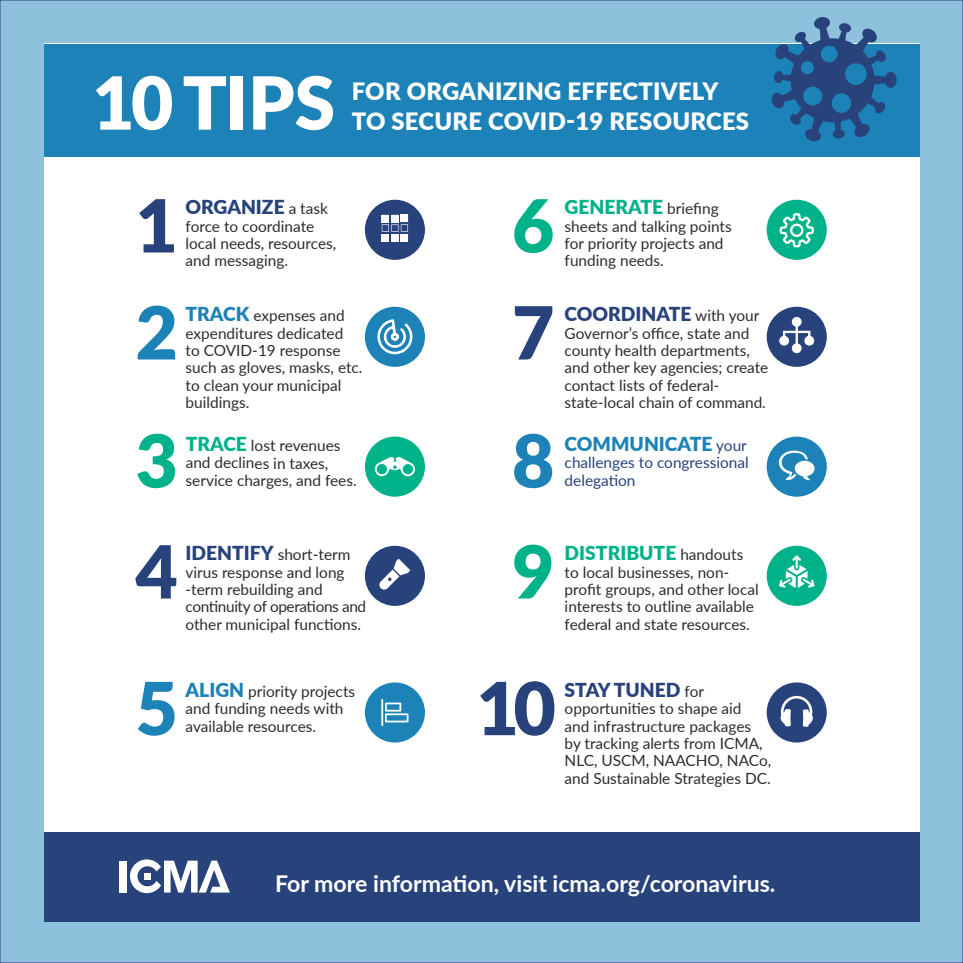
<style>
.page{position:relative;width:963px;height:963px;background:#fff}
.page>*{position:absolute;margin:0;border:0;box-sizing:border-box;transform-origin:0 0}
.t1{font:900 73.15px "Lato";letter-spacing:-.015em;color:#fff}
.t2{font:900 73.15px "Lato";color:#28427c}
.t3{font:900 73.15px "Lato";color:#00b28a}
.t4{font:900 73.15px "Lato";color:#1c82b8}
.t5{font:900 23.8px/29.8px "Lato";letter-spacing:.01em;color:#fff}
.t6{font:700 23.1px "Lato";color:#fff}
.t7{font:900 19.25px "Lato";color:#28427c}
.t8{font:900 19.25px "Lato";color:#00b28a}
.t9{font:900 19.25px "Lato";color:#1c82b8}
.t10{font:15.4px/17.3px "Lato";color:#2c2c2c}
.t11{font:15.4px/17.3px "Lato";color:#28427c}
.s1{font-weight:400;font-size:15.4px;color:#2c2c2c}
.s2{font-weight:900;font-size:19.25px;color:#1c82b8}
.s3{font-weight:900;font-size:19.25px;color:#00b28a}
.s4{font-weight:400;font-size:15.4px;color:#28427c}
.s5{font-weight:900;font-size:19.25px;color:#28427c}
</style>
<div class="page">
<div style="left:0;top:0;width:962px;height:962px;background:#8ec1dc"></div>
<div style="left:44px;top:44px;width:875px;height:875px;background:#fff"></div>
<div style="left:44px;top:832px;width:875px;height:89px;background:#28427c"></div>
<div style="left:44px;top:44px;width:875px;height:113px;background:#1c82b8"></div>
<div style="left:119px;top:860px;width:7px;height:32px;background:#fff"></div>
<svg style="left:130px;top:859px;width:100px;height:34px"></svg>
<div style="left:365px;top:200px;width:60px;height:60px;background:#28427c;border-radius:50%"></div>
<svg style="left:382px;top:215px;width:26px;height:26px"></svg>
<div style="left:382px;top:215px;width:7px;height:7px;background:#fff"></div>
<div style="left:365px;top:436px;width:60px;height:60px;background:#00b28a;border-radius:50%"></div>
<svg style="left:375px;top:457px;width:40px;height:19px"></svg>
<div style="left:365px;top:307px;width:60px;height:60px;background:#1c82b8;border-radius:50%"></div>
<svg style="left:377px;top:306px;width:36px;height:48px"></svg>
<div style="left:365px;top:546px;width:60px;height:60px;background:#28427c;border-radius:50%"></div>
<svg style="left:379px;top:558px;width:31px;height:32px"></svg>
<div style="left:365px;top:682px;width:60px;height:60px;background:#1c82b8;border-radius:50%"></div>
<hr style="left:381px;top:699px;width:2px;height:27px;background:#fff">
<svg style="left:385px;top:702px;width:23px;height:20px"></svg>
<div style="left:766px;top:546px;width:60px;height:60px;background:#00b28a;border-radius:50%"></div>
<svg style="left:779px;top:555px;width:35px;height:33px"></svg>
<div style="left:766px;top:682px;width:60px;height:60px;background:#28427c;border-radius:50%"></div>
<svg style="left:780px;top:695px;width:33px;height:31px"></svg>
<div style="left:766px;top:200px;width:60px;height:60px;background:#00b28a;border-radius:50%"></div>
<svg style="left:779px;top:213px;width:34px;height:34px"></svg>
<div style="left:766px;top:307px;width:60px;height:60px;background:#28427c;border-radius:50%"></div>
<svg style="left:779px;top:317px;width:35px;height:36px"></svg>
<div style="left:766px;top:436px;width:60px;height:60px;background:#1c82b8;border-radius:50%"></div>
<svg style="left:778px;top:450px;width:36px;height:30px"></svg>
<svg style="left:770px;top:17px;width:126px;height:125px"></svg>
<h1 class="t1" style="left:92px;top:48px;width:244px">10 TIPS</h1>
<h2 class="t5" style="left:352px;top:76px;width:399px">FOR ORGANIZING EFFECTIVELY<br>TO SECURE COVID-19 RESOURCES</h2>
<h1 class="t2" style="left:135px;top:171px;width:44px">1</h1>
<h1 class="t3" style="left:512px;top:171px;width:44px">6</h1>
<p class="t7" style="left:185px;top:193px;width:144px">ORGANIZE <span class="s1">a task</span></p>
<p class="t10" style="left:185px;top:216px;width:152px">force to coordinate local needs, resources, and messaging.</p>
<p class="t10" style="left:185px;top:306px;width:178px"><span class="s2">TRACK</span> expenses and expenditures dedicated<br>to COVID-19 response such as gloves, masks, etc. to clean your municipal buildings.</p>
<p class="t10" style="left:186px;top:436px;width:173px"><span class="s3">TRACE</span> lost revenues and declines in taxes, service charges, and fees.</p>
<h1 class="t4" style="left:135px;top:278px;width:44px">2</h1>
<h1 class="t2" style="left:512px;top:278px;width:44px">7</h1>
<h1 class="t3" style="left:135px;top:406px;width:44px">3</h1>
<h1 class="t4" style="left:512px;top:406px;width:44px">8</h1>
<p class="t8" style="left:564px;top:193px;width:155px">GENERATE <span class="s1">briefing</span></p>
<p class="t10" style="left:564px;top:216px;width:169px">sheets and talking points for priority projects and funding needs.</p>
<p class="t7" style="left:564px;top:300px;width:196px">COORDINATE <span class="s1">with your</span></p>
<p class="t10" style="left:564px;top:323px;width:205px">Governor’s office, state and county health departments, and other key agencies; create contact lists of federal&shy;state-local chain of command.</p>
<p class="t9" style="left:564px;top:429px;width:184px">COMMUNICATE <span class="s4">your</span></p>
<p class="t11" style="left:564px;top:453px;width:185px">challenges to congressional delegation</p>
<h1 class="t2" style="left:135px;top:517px;width:44px">4</h1>
<h1 class="t3" style="left:512px;top:517px;width:44px">9</h1>
<p class="t10" style="left:185px;top:545px;width:182px"><span class="s5">IDENTIFY</span> short-term virus response and long -term rebuilding and continuity of operations and other municipal functions.</p>
<p class="t8" style="left:564px;top:538px;width:180px">DISTRIBUTE <span class="s1">handouts</span></p>
<p class="t10" style="left:564px;top:562px;width:195px">to local businesses, non&shy;profit groups, and other local interests to outline available federal and state resources.</p>
<h1 class="t4" style="left:135px;top:653px;width:44px">5</h1>
<h1 class="t2" style="left:476px;top:653px;width:81px">10</h1>
<p class="t10" style="left:185px;top:682px;width:171px"><span class="s2">ALIGN</span> priority projects and funding needs with available resources.</p>
<p class="t7" style="left:564px;top:675px;width:141px">STAY TUNED <span class="s1">for</span></p>
<p class="t10" style="left:564px;top:699px;width:208px">opportunities to shape aid<br>and infrastructure packages by tracking alerts from ICMA,<br>NLC, USCM, NAACHO, NACo, and Sustainable Strategies DC.</p>
<h3 class="t6" style="left:275px;top:866px;width:501px">For more information, visit icma.org/coronavirus.</h3>
</div>
